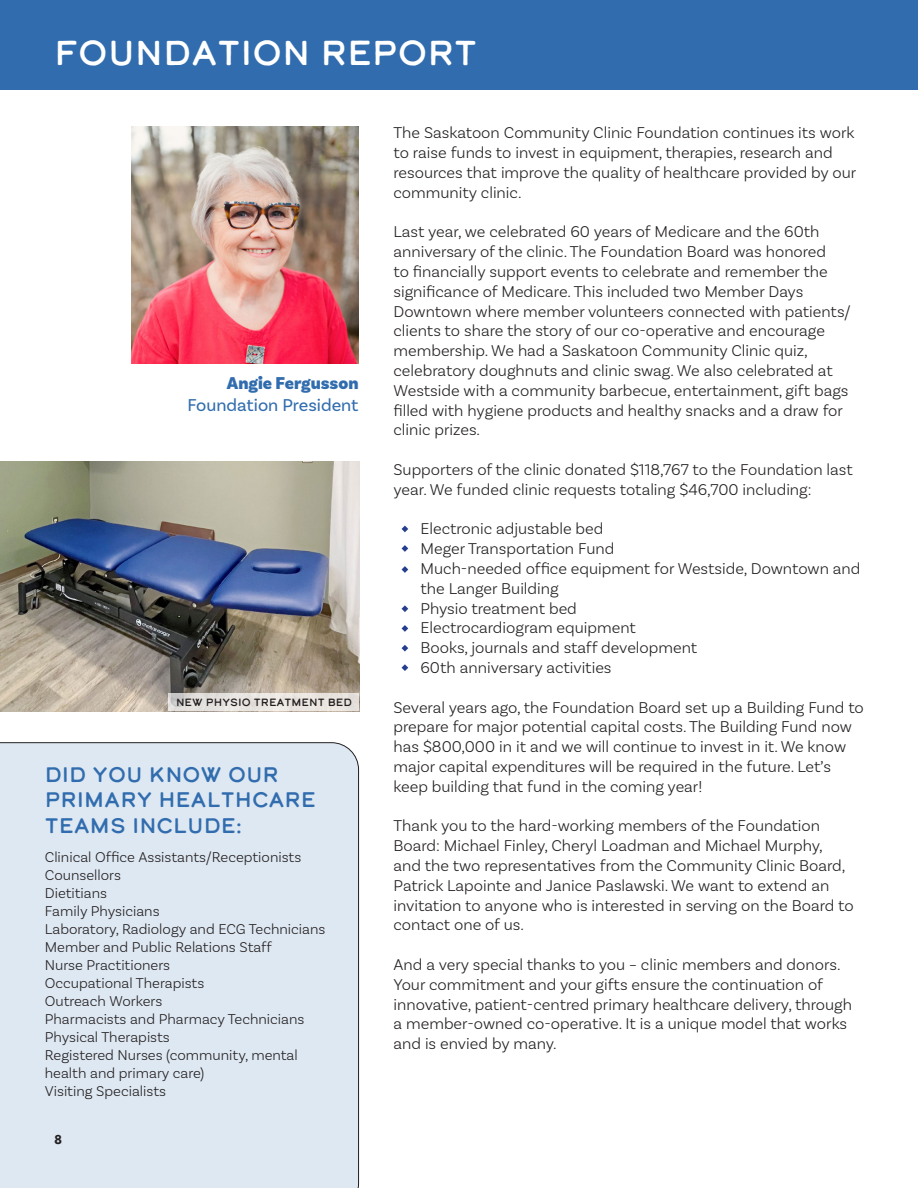
<style>
.page{position:relative;width:918px;height:1188px;background:#fff}
.page>*{position:absolute;margin:0;border:0;box-sizing:border-box;transform-origin:0 0}
.t1{font:34.5px "Calder Dark";color:#fff}
.t2{font:21px/25.2px "Calder Dark";color:#316dae}
.t3{font:18px "Basic Sans";color:#316dae}
.t4{font:900 18px "Basic Sans";color:#316dae}
.t5{font:300 16.5px/19.8px "Basic Sans";color:#231f20}
.t6{font:300 15px/18px "Basic Sans";color:#231f20}
.t7{font:800 13.5px "Futura PT";color:#231f20}
.t8{font:10.5px "Calder Dark";color:#231f20}
</style>
<div class="page">
<div style="left:0;top:0;width:918px;height:90px;background:#316dae"></div>
<img style="left:131px;top:126px;width:228px;height:238px">
<div style="left:0;top:743px;width:359px;height:445px;background:#dee8f2"></div>
<img style="left:0;top:461px;width:359px;height:250px">
<hr style="left:917px;top:621px;width:1px;height:90px;background:#316dae">
<svg style="left:168px;top:693px;width:191px;height:18px;background:#e6e2de"></svg>
<svg style="left:402px;top:526px;width:6px;height:6px"></svg>
<svg style="left:402px;top:545px;width:6px;height:7px"></svg>
<svg style="left:402px;top:566px;width:6px;height:7px"></svg>
<svg style="left:402px;top:605px;width:6px;height:7px"></svg>
<svg style="left:402px;top:625px;width:6px;height:7px"></svg>
<svg style="left:402px;top:645px;width:6px;height:7px"></svg>
<svg style="left:402px;top:664px;width:6px;height:7px"></svg>
<h1 class="t1" style="left:54px;top:29px;width:425px">FOUNDATION REPORT</h1>
<p class="t4" style="left:227px;top:372px;width:133px">Angie Fergusson</p>
<p class="t3" style="left:187px;top:394px;width:173px">Foundation President</p>
<p class="t8" style="left:176px;top:695px;width:177px">NEW PHYSIO TREATMENT BED</p>
<p class="t2" style="left:45px;top:762px;width:273px">DID YOU KNOW OUR<br>PRIMARY HEALTHCARE<br>TEAMS INCLUDE:</p>
<p class="t6" style="left:45px;top:848px;width:282px">Clinical Office Assistants/Receptionists<br>Counsellors<br>Dietitians<br>Family Physicians<br>Laboratory, Radiology and ECG Technicians<br>Member and Public Relations Staff<br>Nurse Practitioners<br>Occupational Therapists<br>Outreach Workers<br>Pharmacists and Pharmacy Technicians<br>Physical Therapists<br>Registered Nurses (community, mental health and primary care)<br>Visiting Specialists</p>
<p class="t7" style="left:54px;top:1131px;width:10px">8</p>
<p class="t5" style="left:393px;top:123px;width:464px">The Saskatoon Community Clinic Foundation continues its work to raise funds to invest in equipment, therapies, research and resources that improve the quality of healthcare provided by our community clinic.</p>
<p class="t5" style="left:393px;top:222px;width:459px">Last year, we celebrated 60 years of Medicare and the 60th anniversary of the clinic. The Foundation Board was honored<br>to financially support events to celebrate and remember the significance of Medicare. This included two Member Days Downtown where member volunteers connected with patients/ clients to share the story of our co-operative and encourage membership. We had a Saskatoon Community Clinic quiz, celebratory doughnuts and clinic swag. We also celebrated at Westside with a community barbecue, entertainment, gift bags filled with hygiene products and healthy snacks and a draw for clinic prizes.</p>
<p class="t5" style="left:393px;top:459px;width:461px">Supporters of the clinic donated $118,767 to the Foundation last year. We funded clinic requests totaling $46,700 including:</p>
<p class="t5" style="left:420px;top:519px;width:442px">Electronic adjustable bed<br>Meger Transportation Fund<br>Much-needed office equipment for Westside, Downtown and the Langer Building<br>Physio treatment bed<br>Electrocardiogram equipment<br>Books, journals and staff development<br>60th anniversary activities</p>
<p class="t5" style="left:393px;top:697px;width:472px">Several years ago, the Foundation Board set up a Building Fund to prepare for major potential capital costs. The Building Fund now has $800,000 in it and we will continue to invest in it. We know major capital expenditures will be required in the future. Let’s keep building that fund in the coming year!</p>
<p class="t5" style="left:393px;top:816px;width:462px">Thank you to the hard-working members of the Foundation Board: Michael Finley, Cheryl Loadman and Michael Murphy, and the two representatives from the Community Clinic Board, Patrick Lapointe and Janice Paslawski. We want to extend an invitation to anyone who is interested in serving on the Board to contact one of us.</p>
<p class="t5" style="left:393px;top:954px;width:460px">And a very special thanks to you – clinic members and donors.<br>Your commitment and your gifts ensure the continuation of innovative, patient-centred primary healthcare delivery, through a member-owned co-operative. It is a unique model that works and is envied by many.</p>
</div>
